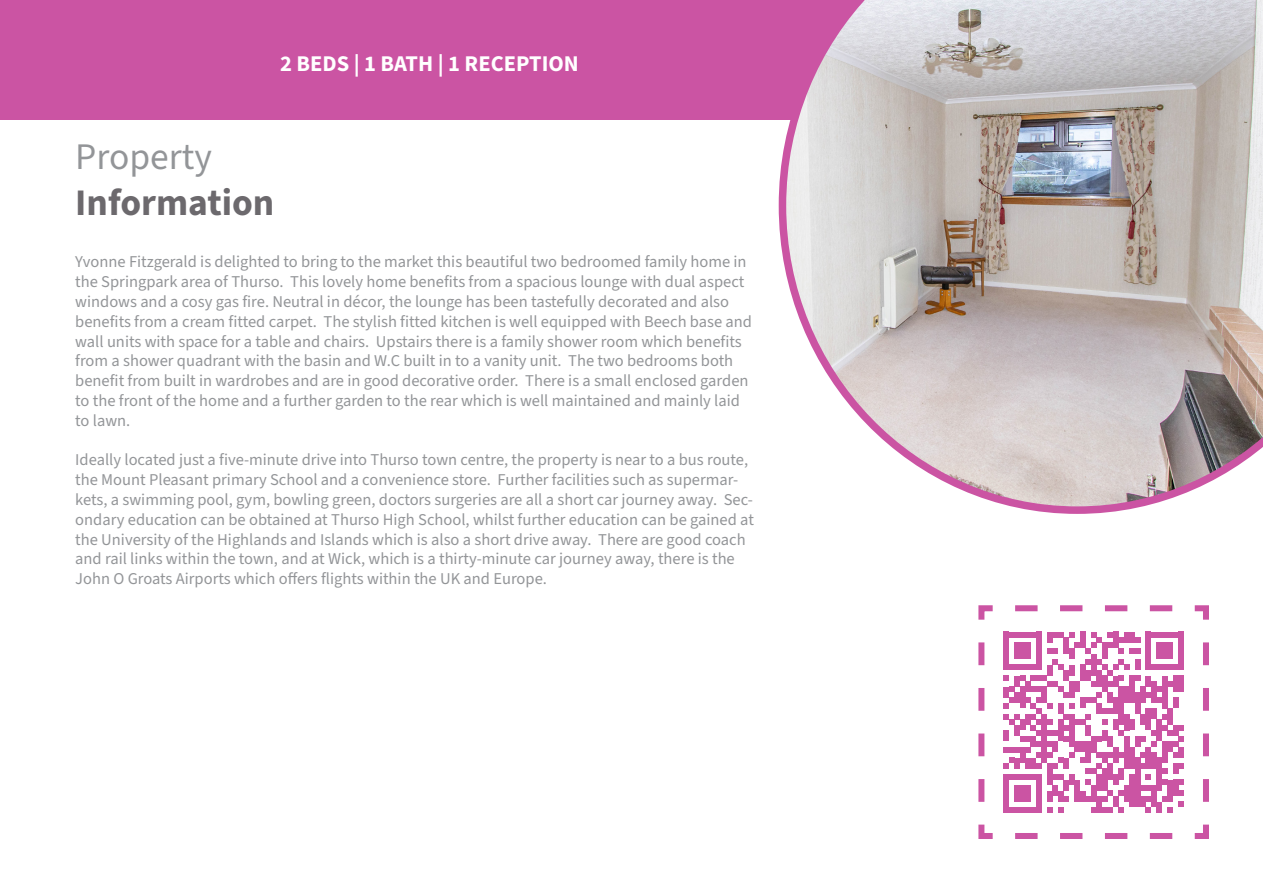
<style>
.page{position:relative;width:1263px;height:893px;background:#fff}
.page>*{position:absolute;margin:0;border:0;box-sizing:border-box;transform-origin:0 0}
.t1{font:700 37.5px "Source Sans 3";color:#6c696d}
.t2{font:37.5px "Source Sans 3";color:#939598}
.t3{font:700 22.5px "Source Sans 3";color:#fff}
.t4{font:16.5px/19.8px "Source Sans 3";color:#939598}
</style>
<div class="page">
<div style="left:0;top:0;width:1263px;height:119px;background:#cb54a3"></div>
<svg style="left:779px;top:0;width:484px;height:514px;background:#c8bdbf"></svg>
<svg style="left:978px;top:605px;width:231px;height:234px"></svg>
<p class="t3" style="left:280px;top:49px;width:300px">2 BEDS | 1 BATH | 1 RECEPTION</p>
<p class="t2" style="left:75px;top:133px;width:138px">Property</p>
<p class="t1" style="left:75px;top:178px;width:201px">Information</p>
<p class="t4" style="left:75px;top:252px;width:678px">Yvonne Fitzgerald is delighted to bring to the market this beautiful two bedroomed family home in the Springpark area of Thurso. This lovely home benefits from a spacious lounge with dual aspect windows and a cosy gas fire. Neutral in décor, the lounge has been tastefully decorated and also benefits from a cream fitted carpet. The stylish fitted kitchen is well equipped with Beech base and wall units with space for a table and chairs. Upstairs there is a family shower room which benefits from a shower quadrant with the basin and W.C built in to a vanity unit. The two bedrooms both benefit from built in wardrobes and are in good decorative order. There is a small enclosed garden to the front of the home and a further garden to the rear which is well maintained and mainly laid to lawn.</p>
<p class="t4" style="left:75px;top:450px;width:680px">Ideally located just a five-minute drive into Thurso town centre, the property is near to a bus route, the Mount Pleasant primary School and a convenience store. Further facilities such as supermar&shy;kets, a swimming pool, gym, bowling green, doctors surgeries are all a short car journey away. Sec&shy;ondary education can be obtained at Thurso High School, whilst further education can be gained at the University of the Highlands and Islands which is also a short drive away. There are good coach and rail links within the town, and at Wick, which is a thirty-minute car journey away, there is the John O Groats Airports which offers flights within the UK and Europe.</p>
</div>
